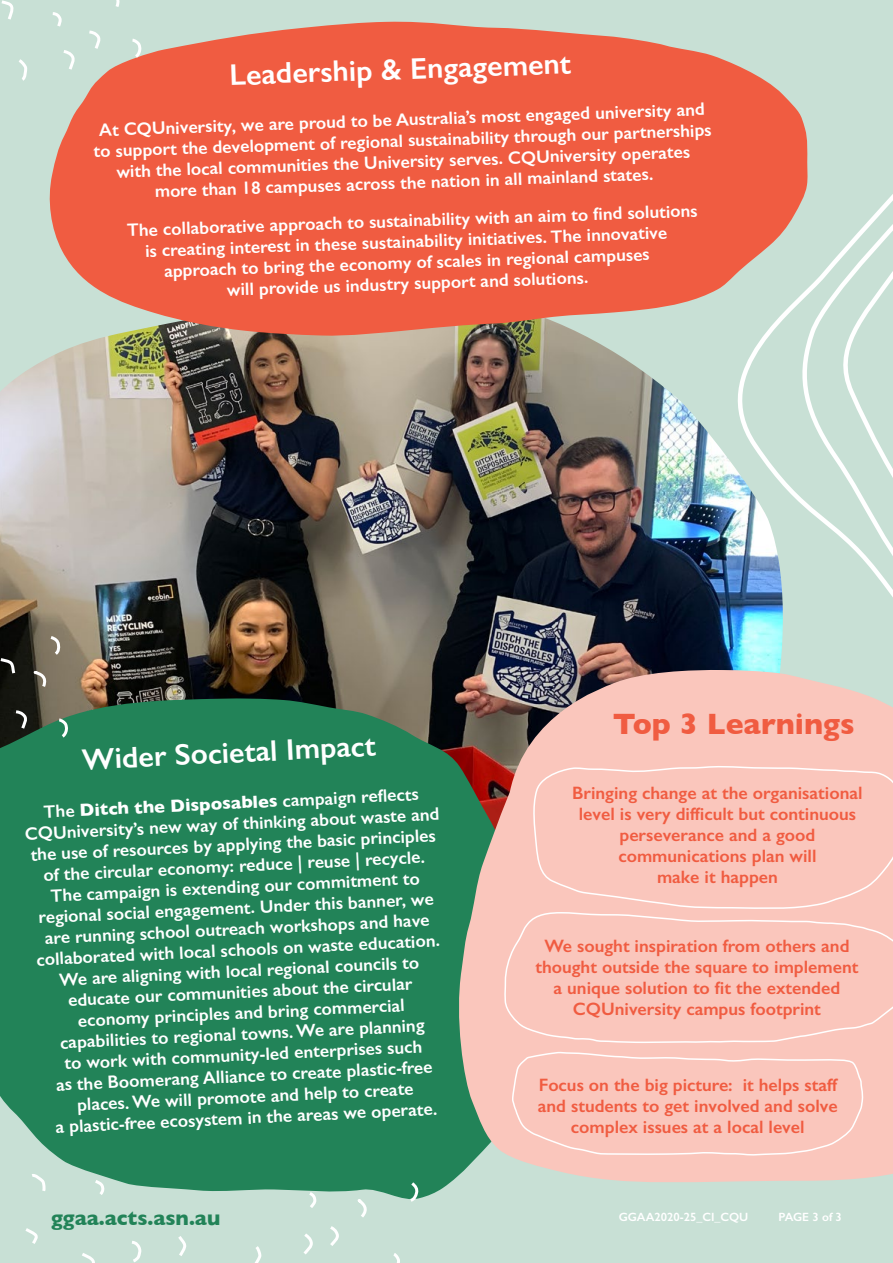
<style>
.page{position:relative;width:893px;height:1263px;background:#c8e0d5}
.page>*{position:absolute;margin:0;border:0;box-sizing:border-box;transform-origin:0 0}
.t1{font:600 30px "Gill Sans";color:#fff}
.t2{font:700 30px "Gill Sans";color:#f05c41}
.t3{font:700 21px "Gill Sans";color:#228358}
.t4{font:600 18px/21px "Gill Sans";color:#fff;text-align:center}
.t5{font:600 18px/21px "Gill Sans";color:#f05c41;text-align:center}
.t6{font:600 12px "Gill Sans";color:#fff}
.s1{font-weight:700}
</style>
<div class="page">
<img style="left:0;top:336px;width:704px;height:362px">
<svg style="left:49px;top:21px;width:759px;height:315px;background:#e96d54"></svg>
<svg style="left:31px;top:669px;width:16px;height:21px"></svg>
<svg style="left:47px;top:634px;width:12px;height:24px"></svg>
<svg style="left:0;top:656px;width:17px;height:21px"></svg>
<img style="left:704px;top:145px;width:104px;height:525px">
<svg style="left:794px;top:183px;width:99px;height:487px"></svg>
<svg style="left:832px;top:266px;width:61px;height:250px"></svg>
<svg style="left:19px;top:59px;width:8px;height:22px"></svg>
<svg style="left:50px;top:12px;width:11px;height:18px"></svg>
<svg style="left:60px;top:48px;width:15px;height:25px"></svg>
<svg style="left:115px;top:0;width:5px;height:7px"></svg>
<svg style="left:86px;top:29px;width:15px;height:23px"></svg>
<svg style="left:129px;top:37px;width:14px;height:24px"></svg>
<svg style="left:1px;top:0;width:12px;height:20px"></svg>
<div style="left:0;top:698px;width:454px;height:501px;background:#228358"></div>
<svg style="left:454px;top:670px;width:439px;height:510px;background:#c5a89c"></svg>
<svg style="left:306px;top:1189px;width:12px;height:19px"></svg>
<svg style="left:355px;top:1196px;width:14px;height:21px"></svg>
<svg style="left:407px;top:1179px;width:14px;height:23px"></svg>
<div style="left:530px;top:765px;width:363px;height:145px;background:#fac6bc"></div>
<div style="left:504px;top:911px;width:389px;height:271px;background:#fac6bc"></div>
<svg style="left:28px;top:1174px;width:19px;height:21px"></svg>
<svg style="left:92px;top:1177px;width:15px;height:21px"></svg>
<svg style="left:13px;top:708px;width:14px;height:24px"></svg>
<svg style="left:56px;top:717px;width:14px;height:23px"></svg>
<svg style="left:330px;top:1226px;width:9px;height:20px"></svg>
<svg style="left:25px;top:1228px;width:13px;height:16px"></svg>
<svg style="left:255px;top:1246px;width:7px;height:17px"></svg>
<svg style="left:303px;top:1233px;width:9px;height:22px"></svg>
<svg style="left:393px;top:1253px;width:7px;height:10px"></svg>
<svg style="left:178px;top:1236px;width:9px;height:20px"></svg>
<svg style="left:132px;top:1241px;width:10px;height:21px"></svg>
<svg style="left:82px;top:1253px;width:13px;height:10px"></svg>
<p class="t1" style="left:229px;top:57px;width:343px;rotate:-2deg">Leadership &amp; Engagement</p>
<p class="t4" style="left:93px;top:120px;width:620px;rotate:-2deg">At CQUniversity, we are proud to be Australia’s most engaged university and to support the development of regional sustainability through our partnerships with the local communities the University serves. CQUniversity operates more than 18 campuses across the nation in all mainland states.</p>
<p class="t4" style="left:127px;top:220px;width:572px;rotate:-2deg">The collaborative approach to sustainability with an aim to fi nd solutions</p>
<p class="t4" style="left:145px;top:240px;width:524px;rotate:-2deg">is creating interest in these sustainability initiatives. The innovative</p>
<p class="t4" style="left:164px;top:260px;width:487px;rotate:-2deg">approach to bring the economy of scales in regional campuses</p>
<p class="t4" style="left:227px;top:279px;width:363px;rotate:-2deg">will provide us industry support and solutions.</p>
<p class="t1" style="left:81px;top:742px;width:296px;rotate:-3deg">Wider Societal Impact</p>
<p class="t4" style="left:23px;top:803px;width:417px;rotate:-3deg">The <span class="s1">Ditch the Disposables</span> campaign refl ects CQUniversity’s new way of thinking about waste and the use of resources by applying the basic principles of the circular economy: reduce | reuse | recycle.<br>The campaign is extending our commitment to regional social engagement. Under this banner, we are running school outreach workshops and have collaborated with local schools on waste education.<br>We are aligning with local regional councils to educate our communities about the circular economy principles and bring commercial capabilities to regional towns. We are planning<br>to work with community-led enterprises such<br>as the Boomerang Alliance to create plastic-free</p>
<p class="t4" style="left:54px;top:1096px;width:384px;rotate:-3deg">places. We will promote and help to create<br>a plastic-free ecosystem in the areas we operate.</p>
<p class="t2" style="left:613px;top:700px;width:243px">Top 3 Learnings</p>
<p class="t5" style="left:572px;top:782px;width:292px">Bringing change at the organisational level is very difficult but continuous perseverance and a good communications plan will<br>make it happen</p>
<p class="t5" style="left:535px;top:935px;width:325px">We sought inspiration from others and thought outside the square to implement a unique solution to fit the extended CQUniversity campus footprint</p>
<p class="t5" style="left:539px;top:1075px;width:300px">Focus on the big picture: it helps staff</p>
<p class="t5" style="left:538px;top:1096px;width:301px">and students to get involved and solve complex issues at a local level</p>
<p class="t3" style="left:51px;top:1201px;width:171px">ggaa.acts.asn.au</p>
<p class="t6" style="left:619px;top:1209px;width:131px">GGAA2020-25_CI_CQU</p>
<p class="t6" style="left:778px;top:1209px;width:65px">PAGE 3 of 3</p>
</div>
